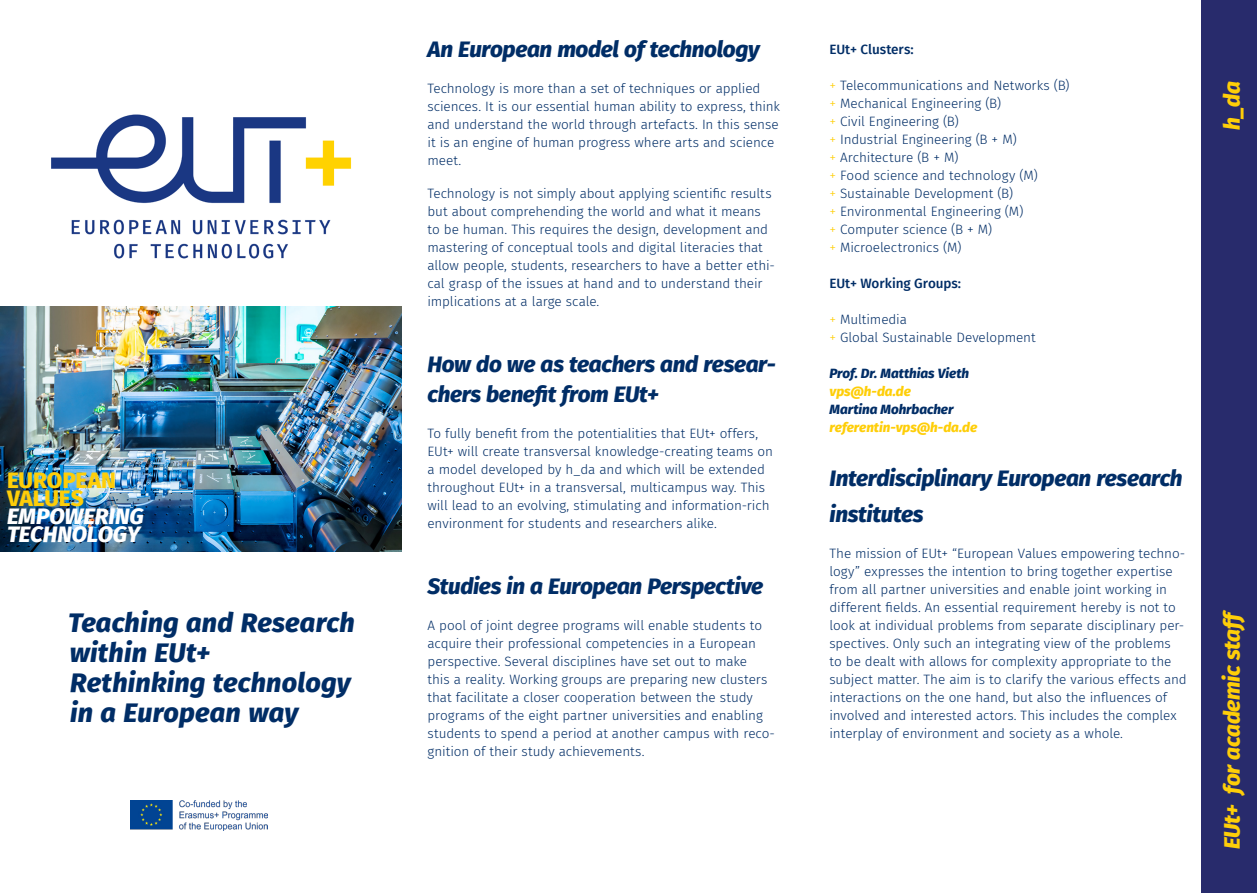
<style>
.page{position:relative;width:1257px;height:893px;background:#fff}
.page>*{position:absolute;margin:0;border:0;box-sizing:border-box;transform-origin:0 0}
._0_Überschrift_Display{font:italic 800 27px/30px "Fira Sans";letter-spacing:.01em;color:#002d66}
._0_Überschrift{font:italic 800 22.5px/30px "Fira Sans";letter-spacing:-.015em;color:#002d66}
._0_Fließtext{font:italic 800 22.5px/36px "Fira Sans";letter-spacing:-.015em;color:#002d66}
._0_Überschrift-2{font:italic 800 22.5px "Fira Sans";letter-spacing:-.015em;color:#fece08}
._0_Überschrift_Display-2{font:italic 800 22.5px "Fira Sans";letter-spacing:-.005em;color:#fff}
._0_Überschrift_Display-3{font:800 22.5px "Fira Sans";color:#fece08}
._0_Fließtext-2{font:300 13.5px/18px "Fira Sans";letter-spacing:-.01em;color:#002d66}
._0_Überschrift-3{font:300 13.5px/18px "Fira Sans";letter-spacing:-.005em;color:#002d66}
._0_Fließtext-3{font:italic 800 13.5px "Fira Sans";letter-spacing:-.005em;color:#002d66}
._0_Fließtext-4{font:italic 800 13.5px "Fira Sans";letter-spacing:-.005em;color:#fece08}
._0_Fließtext-5{font:500 13.5px "Fira Sans";letter-spacing:-.005em;color:#002d66}
.s1{color:#fece08}
</style>
<div class="page">
<div style="left:1201px;top:0;width:55px;height:893px;background:#282b6c"></div>
<img style="left:51px;top:114px;width:301px;height:145px">
<img style="left:0;top:306px;width:402px;height:245px">
<img style="left:131px;top:801px;width:137px;height:30px">
<p class="_0_Überschrift_Display-3" style="left:7px;top:460px;width:110px">EUROPEAN</p>
<p class="_0_Überschrift_Display-3" style="left:7px;top:478px;width:78px">VALUES</p>
<p class="_0_Überschrift_Display-2" style="left:7px;top:496px;width:138px">EMPOWERING</p>
<p class="_0_Überschrift_Display-2" style="left:7px;top:514px;width:135px">TECHNOLOGY</p>
<p class="_0_Überschrift_Display" style="left:68px;top:606px;width:288px">Teaching and Research within EUt+</p>
<p class="_0_Überschrift_Display" style="left:70px;top:666px;width:282px">Rethinking technology in a European way</p>
<p class="_0_Überschrift" style="left:427px;top:32px;width:333px">An European model of technology</p>
<p class="_0_Überschrift-3" style="left:427px;top:79px;width:354px">Technology is more than a set of techniques or applied sciences. It is our essential human ability to express, think and understand the world through artefacts. In this sense it is an engine of human progress where arts and science meet.</p>
<p class="_0_Fließtext-2" style="left:427px;top:184px;width:349px">Technology is not simply about applying scientific results but about comprehending the world and what it means to be human. This requires the design, development and mastering of conceptual tools and digital literacies that allow people, students, researchers to have a better ethi&shy;cal grasp of the issues at hand and to understand their implications at a large scale.</p>
<p class="_0_Überschrift" style="left:427px;top:347px;width:350px">How do we as teachers and resear&shy;chers benefit from EUt+</p>
<p class="_0_Überschrift-3" style="left:427px;top:424px;width:347px">To fully benefit from the potentialities that EUt+ offers, EUt+ will create transversal knowledge-creating teams on a model developed by h_da and which will be extended throughout EUt+ in a transversal, multicampus way. This will lead to an evolving, stimulating and information-rich environment for students and researchers alike.</p>
<p class="_0_Überschrift" style="left:427px;top:569px;width:337px">Studies in a European Perspective</p>
<p class="_0_Überschrift-3" style="left:427px;top:616px;width:349px">A pool of joint degree programs will enable students to acquire their professional competencies in a European perspective. Several disciplines have set out to make<br>this a reality. Working groups are preparing new clusters that facilitate a closer cooperation between the study programs of the eight partner universities and enabling students to spend a period at another campus with reco&shy;gnition of their study achievements.</p>
<p class="_0_Fließtext-5" style="left:829px;top:38px;width:86px">EUt+ Clusters:</p>
<p class="_0_Fließtext-2" style="left:829px;top:76px;width:242px"><span class="s1">+</span> Telecommunications and Networks (B)</p>
<p class="_0_Fließtext-2" style="left:829px;top:94px;width:173px"><span class="s1">+</span> Mechanical Engineering (B)</p>
<p class="_0_Fließtext-2" style="left:829px;top:112px;width:131px"><span class="s1">+</span> Civil Engineering (B)</p>
<p class="_0_Fließtext-2" style="left:829px;top:130px;width:189px"><span class="s1">+</span> Industrial Engineering (B + M)</p>
<p class="_0_Fließtext-2" style="left:829px;top:148px;width:130px"><span class="s1">+</span> Architecture (B + M)</p>
<p class="_0_Fließtext-2" style="left:829px;top:166px;width:210px"><span class="s1">+</span> Food science and technology (M)</p>
<p class="_0_Fließtext-2" style="left:829px;top:184px;width:185px"><span class="s1">+</span> Sustainable Development (B)</p>
<p class="_0_Fließtext-2" style="left:829px;top:202px;width:195px"><span class="s1">+</span> Environmental Engineering (M)</p>
<p class="_0_Fließtext-2" style="left:829px;top:220px;width:164px"><span class="s1">+</span> Computer science (B + M)</p>
<p class="_0_Fließtext-2" style="left:829px;top:238px;width:134px"><span class="s1">+</span> Microelectronics (M)</p>
<p class="_0_Fließtext-5" style="left:829px;top:272px;width:133px">EUt+ Working Groups:</p>
<p class="_0_Fließtext-2" style="left:829px;top:310px;width:79px"><span class="s1">+</span> Multimedia</p>
<p class="_0_Fließtext-2" style="left:829px;top:328px;width:208px"><span class="s1">+</span> Global Sustainable Development</p>
<p class="_0_Fließtext-3" style="left:829px;top:362px;width:141px">Prof. Dr. Matthias Vieth</p>
<p class="_0_Fließtext-4" style="left:829px;top:380px;width:83px">vps@h-da.de</p>
<p class="_0_Fließtext-3" style="left:829px;top:398px;width:125px">Martina Mohrbacher</p>
<p class="_0_Fließtext-4" style="left:829px;top:416px;width:149px">referentin-vps@h-da.de</p>
<p class="_0_Fließtext" style="left:829px;top:458px;width:354px">Interdisciplinary European research institutes</p>
<p class="_0_Fließtext-2" style="left:829px;top:544px;width:359px">The mission of EUt+ “European Values empowering techno&shy;logy” expresses the intention to bring together expertise from all partner universities and enable joint working in different fields. An essential requirement hereby is not to look at individual problems from separate disciplinary per&shy;spectives. Only such an integrating view of the problems<br>to be dealt with allows for complexity appropriate to the subject matter. The aim is to clarify the various effects and interactions on the one hand, but also the influences of involved and interested actors. This includes the complex interplay of environment and society as a whole.</p>
<p class="_0_Überschrift-2" style="left:1212px;top:130px;width:51px;rotate:-90deg">h_da</p>
<p class="_0_Überschrift-2" style="left:1212px;top:849px;width:243px;rotate:-90deg">EUt+ for academic staff</p>
</div>
